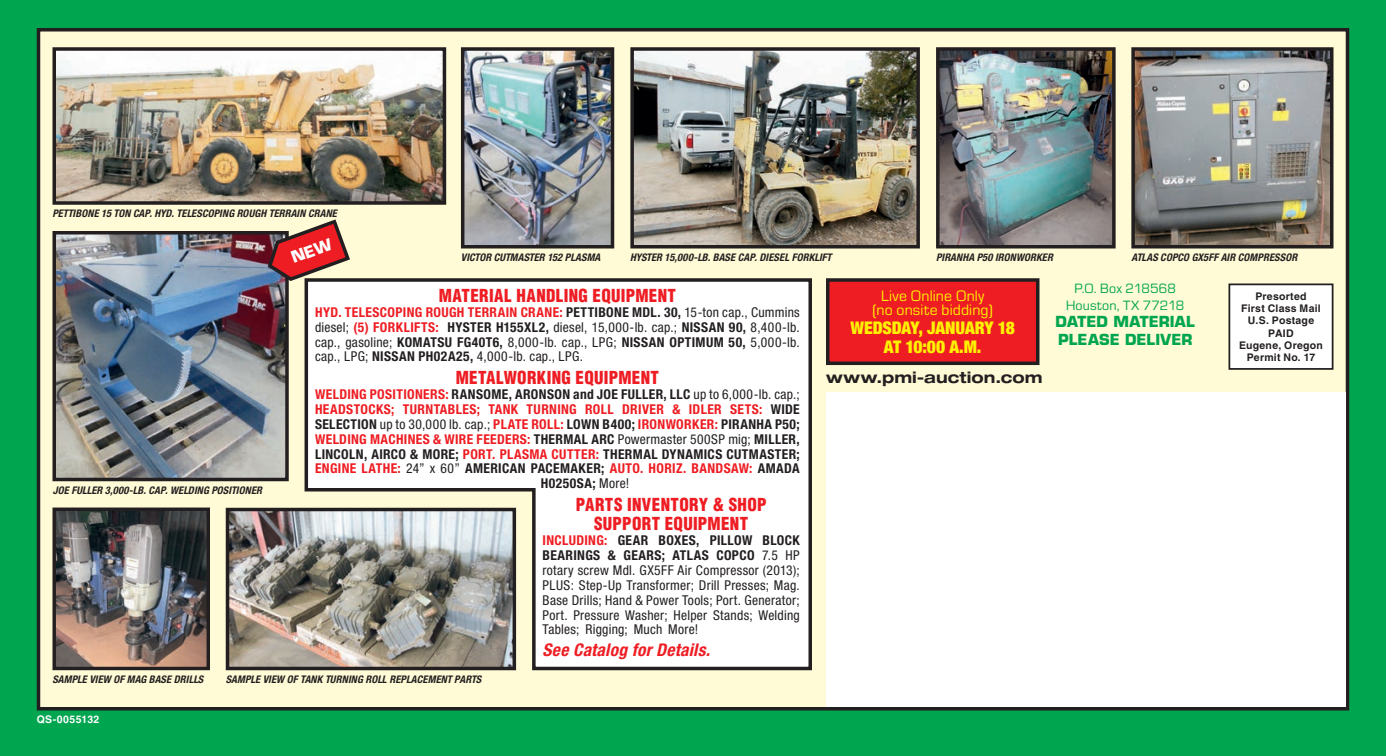
<style>
.page{position:relative;width:1386px;height:756px;background:#00a54f}
.page>*{position:absolute;margin:0;border:0;box-sizing:border-box;transform-origin:0 0}
.head{font:900 condensed 17.5px/19.2px "Helvetica LT Std";letter-spacing:.02em;color:#ee1d23;text-align:center}
.t1{font:900 condensed 17.5px "Helvetica Neue LT Std";letter-spacing:-.01em;color:#fff101}
.INV-BODY{font:italic 700 condensed 17.5px "Helvetica Neue LT Std";letter-spacing:.015em;color:#ee1d23}
.t2{font:15.75px "Eurostile";letter-spacing:.01em;color:#fff101}
.t3{font:700 expanded 15.75px "Helvetica Neue LT Std";letter-spacing:.005em;color:#231f20}
.t4{font:700 14.88px/17.8px "Eurostile";letter-spacing:.01em;color:#00a54f}
.t5{font:14px/16.8px "Eurostile";letter-spacing:.01em;color:#00a54f;text-align:center}
.INV-BODY-2{font:condensed 13.65px/14.9px "Helvetica Neue LT Std";letter-spacing:.02em;color:#231f20;text-align:justify}
.INV-BODY-3{font:700 condensed 13.65px "Helvetica Neue LT Std";letter-spacing:.03em;color:#231f20}
.INV-BODY-4{font:700 condensed 13.65px "Helvetica Neue LT Std";letter-spacing:.025em;color:#ee1d23}
.t6{font:italic 700 condensed 10.5px "Helvetica Neue LT Std";letter-spacing:.01em;color:#231f20}
.t7{font:700 10.5px "Helvetica LT Std";letter-spacing:.025em;color:#231f20}
.t8{font:700 10.5px "Helvetica LT Std";letter-spacing:.03em;color:#fff}
.s1{font-weight:700;color:#ee1d23}
.s2{font-weight:700}
.s3{color:#ee1d23}
.s4{font-weight:400}
.s5{color:#231f20}
.s6{font-weight:400;color:#231f20}
.s7{font-weight:700;font-style:italic;color:#fff}
</style>
<div class="page">
<div style="left:38px;top:30px;width:1310px;height:679px;background:#fffbd6"></div>
<div style="left:37px;top:28px;width:1312px;height:682px;border:4px solid #231f20"></div>
<div style="left:826px;top:392px;width:520px;height:315px;background:#fff"></div>
<div style="left:1229px;top:284px;width:104px;height:85px;background:#fff"></div>
<div style="left:1228px;top:284px;width:106px;height:86px;border:2px solid #231f20"></div>
<div style="left:828px;top:280px;width:210px;height:83px;background:#ee1d23"></div>
<div style="left:826px;top:278px;width:214px;height:87px;border:4px solid #231f20"></div>
<img style="left:57px;top:52px;width:384px;height:148px">
<div style="left:52px;top:47px;width:394px;height:158px;border:4px solid #231f20"></div>
<img style="left:466px;top:52px;width:143px;height:191px">
<div style="left:461px;top:47px;width:153px;height:201px;border:4px solid #231f20"></div>
<img style="left:231px;top:513px;width:72px;height:152px">
<div style="left:226px;top:508px;width:290px;height:162px;border:4px solid #231f20"></div>
<img style="left:941px;top:52px;width:170px;height:191px">
<div style="left:936px;top:47px;width:180px;height:201px;border:4px solid #231f20"></div>
<img style="left:1136px;top:52px;width:193px;height:191px">
<div style="left:1131px;top:47px;width:203px;height:201px;border:4px solid #231f20"></div>
<img style="left:56px;top:512px;width:150px;height:154px">
<div style="left:52px;top:508px;width:158px;height:162px;border:3px solid #231f20"></div>
<img style="left:57px;top:236px;width:227px;height:240px">
<div style="left:52px;top:231px;width:237px;height:250px;border:4px solid #231f20"></div>
<svg style="left:303px;top:278px;width:509px;height:393px;background:#e6e6e4"></svg>
<img style="left:635px;top:52px;width:280px;height:191px">
<div style="left:630px;top:47px;width:290px;height:201px;border:4px solid #231f20"></div>
<svg style="left:266px;top:219px;width:86px;height:64px"></svg>
<p class="t6" style="left:52px;top:207px;width:286px">PETTIBONE 15 TON CAP. HYD. TELESCOPING ROUGH TERRAIN CRANE</p>
<p class="t6" style="left:630px;top:251px;width:203px">HYSTER 15,000-LB. BASE CAP. DIESEL FORKLIFT</p>
<p class="t6" style="left:461px;top:251px;width:141px">VICTOR CUTMASTER 152 PLASMA</p>
<p class="t6" style="left:936px;top:251px;width:118px">PIRANHA P50 IRONWORKER</p>
<p class="t6" style="left:1131px;top:251px;width:167px">ATLAS COPCO GX5FF AIR COMPRESSOR</p>
<p class="t6" style="left:53px;top:484px;width:211px">JOE FULLER 3,000-LB. CAP. WELDING POSITIONER</p>
<p class="head" style="left:439px;top:286px;width:239px">MATERIAL HANDLING EQUIPMENT</p>
<p class="INV-BODY-2" style="left:315px;top:304px;width:486px"><span class="s1">HYD. TELESCOPING ROUGH TERRAIN CRANE:</span> <span class="s2">PETTIBONE MDL. 30,</span> 15-ton cap., Cummins diesel; <span class="s1">(5) FORKLIFTS:</span> <span class="s2">HYSTER H155XL2,</span> diesel, 15,000-lb. cap.; <span class="s2">NISSAN 90,</span> 8,400-lb. cap., gasoline; <span class="s2">KOMATSU FG40T6,</span> 8,000-lb. cap., LPG; <span class="s2">NISSAN OPTIMUM 50,</span> 5,000-lb. cap., LPG; <span class="s2">NISSAN PH02A25,</span> 4,000-lb. cap., LPG.</p>
<p class="head" style="left:456px;top:368px;width:205px">METALWORKING EQUIPMENT</p>
<p class="INV-BODY-3" style="left:315px;top:386px;width:486px"><span class="s3">WELDING POSITIONERS:</span> RANSOME, ARONSON and JOE FULLER, LLC <span class="s4">up to 6,000-lb. cap.;</span></p>
<p class="INV-BODY-4" style="left:315px;top:401px;width:486px">HEADSTOCKS; TURNTABLES; TANK TURNING ROLL DRIVER &amp; IDLER SETS: <span class="s5">WIDE</span></p>
<p class="INV-BODY-3" style="left:315px;top:416px;width:486px">SELECTION <span class="s4">up to 30,000 lb. cap.;</span> <span class="s3">PLATE ROLL:</span> LOWN B400; <span class="s3">IRONWORKER:</span> PIRANHA P50;</p>
<p class="INV-BODY-4" style="left:315px;top:431px;width:486px">WELDING MACHINES &amp; WIRE FEEDERS: <span class="s5">THERMAL ARC</span> <span class="s6">Powermaster 500SP mig;</span> <span class="s5">MILLER,</span></p>
<p class="INV-BODY-3" style="left:315px;top:445px;width:486px">LINCOLN, AIRCO &amp; MORE; <span class="s3">PORT. PLASMA CUTTER:</span> THERMAL DYNAMICS CUTMASTER;</p>
<p class="INV-BODY-4" style="left:315px;top:460px;width:486px">ENGINE LATHE: <span class="s6">24” x 60”</span> <span class="s5">AMERICAN PACEMAKER;</span> AUTO. HORIZ. BANDSAW: <span class="s5">AMADA</span></p>
<p class="INV-BODY-3" style="left:541px;top:475px;width:90px">H0250SA; <span class="s4">More!</span></p>
<p class="head" style="left:576px;top:495px;width:192px">PARTS INVENTORY &amp; SHOP<br>SUPPORT EQUIPMENT</p>
<p class="INV-BODY-2" style="left:543px;top:533px;width:259px"><span class="s1">INCLUDING:</span> <span class="s2">GEAR BOXES, PILLOW BLOCK BEARINGS &amp; GEARS; ATLAS COPCO</span> 7.5 HP rotary screw Mdl. GX5FF Air Compressor (2013); PLUS: Step-Up Transformer; Drill Presses; Mag.<br>Base Drills; Hand &amp; Power Tools; Port. Generator; Port. Pressure Washer; Helper Stands; Welding Tables; Rigging; Much More! <span class="s7">See Catalog for</span></p>
<p class="INV-BODY" style="left:543px;top:639px;width:169px">See Catalog for Details.</p>
<p class="t6" style="left:52px;top:673px;width:152px">SAMPLE VIEW OF MAG BASE DRILLS</p>
<p class="t8" style="left:37px;top:713px;width:64px">QS-0055132</p>
<p class="t6" style="left:226px;top:673px;width:257px">SAMPLE VIEW OF TANK TURNING ROLL REPLACEMENT PARTS</p>
<p class="t2" style="left:881px;top:285px;width:105px">Live Online Only</p>
<p class="t2" style="left:873px;top:299px;width:122px">(no onsite bidding)</p>
<p class="t1" style="left:850px;top:317px;width:166px">WEDSDAY, JANUARY 18</p>
<p class="t1" style="left:884px;top:336px;width:99px">AT 10:00 A.M.</p>
<p class="t3" style="left:826px;top:368px;width:218px">www.pmi-auction.com</p>
<p class="t5" style="left:1066px;top:279px;width:120px">P.O. Box 218568<br>Houston, TX 77218</p>
<p class="t4" style="left:1056px;top:313px;width:141px">DATED MATERIAL<br>PLEASE DELIVER</p>
<p class="t7" style="left:1255px;top:290px;width:53px">Presorted</p>
<p class="t7" style="left:1241px;top:302px;width:81px">First Class Mail</p>
<p class="t7" style="left:1248px;top:314px;width:68px">U.S. Postage</p>
<p class="t7" style="left:1268px;top:326px;width:27px">PAID</p>
<p class="t7" style="left:1239px;top:339px;width:85px">Eugene, Oregon</p>
<p class="t7" style="left:1247px;top:351px;width:70px">Permit No. 17</p>
</div>
